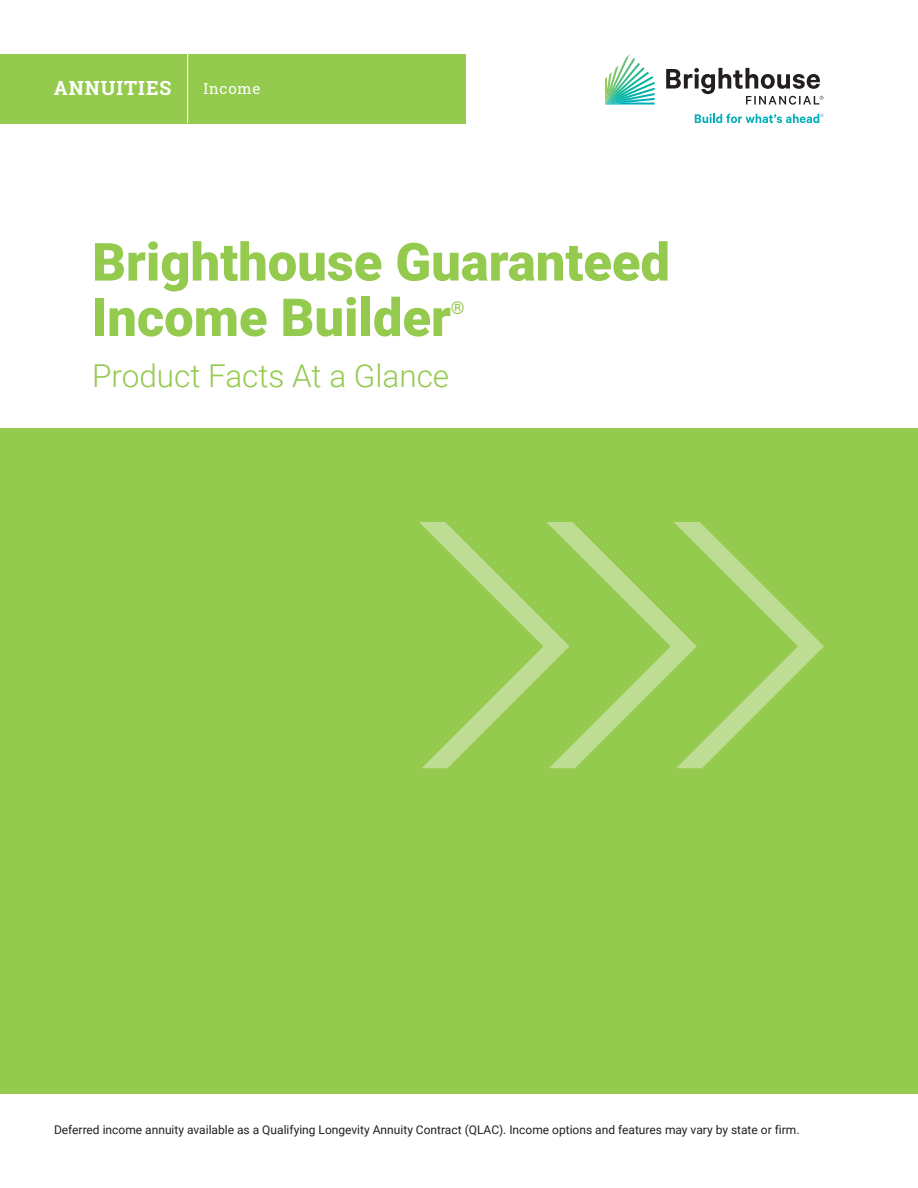
<style>
.page{position:relative;width:918px;height:1188px;background:#fff}
.page>*{position:absolute;margin:0;border:0;box-sizing:border-box;transform-origin:0 0}
.t1{font:900 52.5px/55.5px "Roboto";color:#94ca4e}
.t2{font:300 31.5px "Roboto";color:#94ca4e}
.t3{font:700 19.5px "Roboto Slab";letter-spacing:.05em;color:#fff}
.t4{font:17.55px "Roboto Slab";color:#94ca4e}
.t5{font:15px "Roboto Slab";letter-spacing:.05em;color:#fff}
.t6{font:12px "Roboto";color:#231f20}
</style>
<div class="page">
<div style="left:0;top:54px;width:466px;height:69px;background:#94ca4e"></div>
<hr style="left:187px;top:54px;width:1px;height:69px;background:#fff">
<div style="left:0;top:428px;width:918px;height:666px;background:#94ca4e"></div>
<svg style="left:605px;top:54px;width:50px;height:51px"></svg>
<svg style="left:666px;top:68px;width:157px;height:37px"></svg>
<svg style="left:695px;top:114px;width:129px;height:9px"></svg>
<svg style="left:419px;top:522px;width:405px;height:246px"></svg>
<h3 class="t3" style="left:54px;top:75px;width:119px">ANNUITIES</h3>
<p class="t5" style="left:204px;top:78px;width:58px">Income</p>
<h1 class="t1" style="left:91px;top:232px;width:580px">Brighthouse Guaranteed<br>Income Builder</h1>
<h3 class="t4" style="left:451px;top:296px;width:15px">®</h3>
<h2 class="t2" style="left:92px;top:354px;width:359px">Product Facts At a Glance</h2>
<p class="t6" style="left:54px;top:1121px;width:747px">Deferred income annuity available as a Qualifying Longevity Annuity Contract (QLAC). Income options and features may vary by state or firm.</p>
</div>
